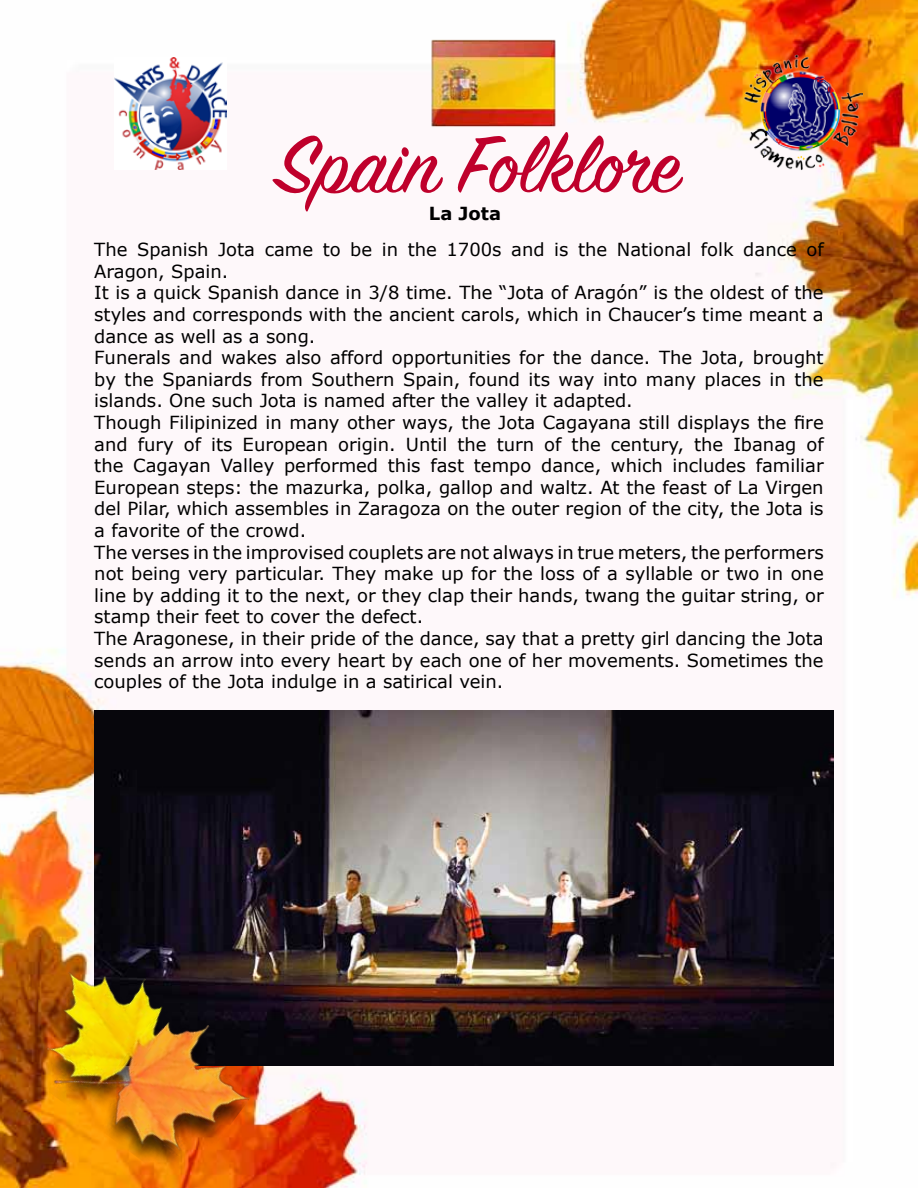
<style>
.page{position:relative;width:918px;height:1188px;background:#fff}
.page>*{position:absolute;margin:0;border:0;box-sizing:border-box;transform-origin:0 0}
.t1{font:90px "Sign Painter House Script";color:#bf002b}
.t2{font:18px/21.6px "Verdana";color:#000}
.t3{font:700 18px "Verdana";color:#000}
</style>
<div class="page">
<img style="left:0;top:0;width:918px;height:1188px">
<img style="left:115px;top:57px;width:112px;height:113px">
<img style="left:742px;top:54px;width:120px;height:116px">
<img style="left:429px;top:18px;width:129px;height:130px">
<img style="left:94px;top:711px;width:740px;height:354px">
<img style="left:4px;top:940px;width:266px;height:248px">
<h1 class="t1" style="left:276px;top:109px;width:405px">Spain Folklore</h1>
<p class="t3" style="left:429px;top:201px;width:74px">La Jota</p>
<p class="t2" style="left:94px;top:239px;width:731px">The Spanish Jota came to be in the 1700s and is the National folk dance of Aragon, Spain.<br>It is a quick Spanish dance in 3/8 time. The “Jota of Aragón” is the oldest of the styles and corresponds with the ancient carols, which in Chaucer’s time meant a dance as well as a song.<br>Funerals and wakes also afford opportunities for the dance. The Jota, brought by the Spaniards from Southern Spain, found its way into many places in the islands. One such Jota is named after the valley it adapted.<br>Though Filipinized in many other ways, the Jota Cagayana still displays the fire and fury of its European origin. Until the turn of the century, the Ibanag of the Cagayan Valley performed this fast tempo dance, which includes familiar European steps: the mazurka, polka, gallop and waltz. At the feast of La Virgen del Pilar, which assembles in Zaragoza on the outer region of the city, the Jota is a favorite of the crowd.<br>The verses in the improvised couplets are not always in true meters, the performers not being very particular. They make up for the loss of a syllable or two in one line by adding it to the next, or they clap their hands, twang the guitar string, or stamp their feet to cover the defect.<br>The Aragonese, in their pride of the dance, say that a pretty girl dancing the Jota sends an arrow into every heart by each one of her movements. Sometimes the couples of the Jota indulge in a satirical vein.</p>
</div>
